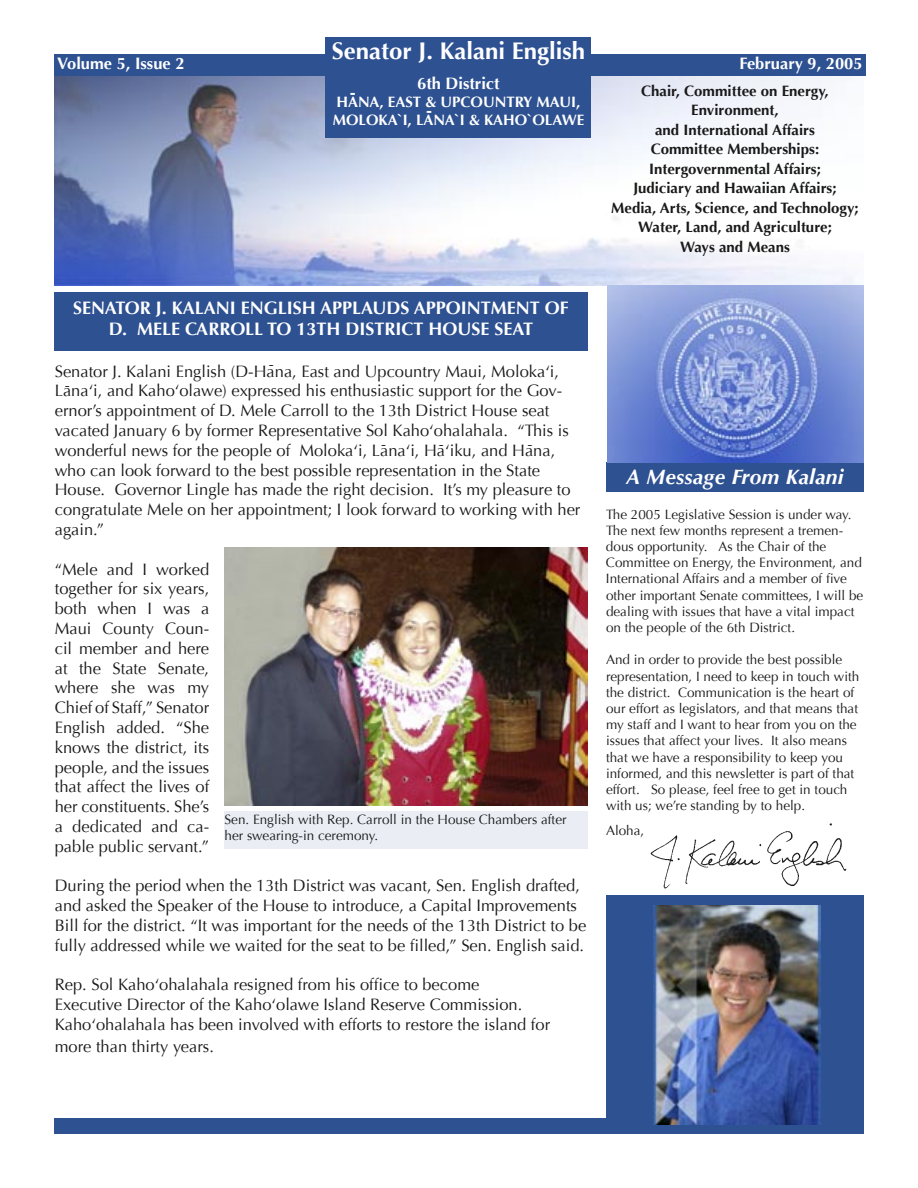
<style>
.page{position:relative;width:918px;height:1188px;background:#fff}
.page>*{position:absolute;margin:0;border:0;box-sizing:border-box;transform-origin:0 0}
.t1{font:700 24px "Optima";color:#fff}
.t2{font:italic 700 21px "Optima";letter-spacing:.01em;color:#fff}
.t3{font:700 18px/21.6px "Optima";color:#fff;text-align:center}
.t4{font:16.5px/19.8px "Optima";color:#191919}
.t5{font:700 16.5px "Optima";color:#fff}
.t6{font:700 15px/19.5px "Optima";color:#191919;text-align:center}
.t7{font:700 15px/18px "Optima";color:#fff}
.t8{font:15px "Optima";color:#191919}
.t9{font:13.5px/16.2px "Optima";color:#191919}
</style>
<div class="page">
<div style="left:606px;top:895px;width:258px;height:225px;background:#2e5191"></div>
<div style="left:606px;top:462px;width:258px;height:30px;background:#2e5191"></div>
<div style="left:54px;top:1119px;width:810px;height:15px;background:#2e5191"></div>
<img style="left:54px;top:76px;width:804px;height:209px">
<div style="left:54px;top:292px;width:534px;height:59px;background:#2e5191"></div>
<img style="left:607px;top:285px;width:257px;height:178px">
<img style="left:653px;top:905px;width:167px;height:220px">
<img style="left:225px;top:548px;width:363px;height:257px">
<div style="left:54px;top:54px;width:812px;height:22px;background:#2e5191"></div>
<div style="left:225px;top:811px;width:363px;height:37px;background:#eaeef4"></div>
<img style="left:650px;top:823px;width:197px;height:66px">
<div style="left:326px;top:37px;width:265px;height:100px;background:#2e5191"></div>
<h1 class="t1" style="left:332px;top:37px;width:255px">Senator J. Kalani English</h1>
<p class="t5" style="left:417px;top:74px;width:84px">6th District</p>
<p class="t7" style="left:333px;top:94px;width:253px">HANA, EAST &amp; UPCOUNTRY MAUI,<br>MOLOKA`I, LANA`I &amp; KAHO`OLAWE</p>
<p class="t5" style="left:57px;top:54px;width:129px">Volume 5, Issue 2</p>
<p class="t5" style="left:740px;top:54px;width:125px">February 9, 2005</p>
<p class="t6" style="left:611px;top:81px;width:249px">Chair, Committee on Energy,<br>Environment,<br>and International Affairs<br>Committee Memberships:<br>Intergovernmental Affairs;<br>Judiciary and Hawaiian Affairs;<br>Media, Arts, Science, and Technology;<br>Water, Land, and Agriculture;<br>Ways and Means</p>
<p class="t3" style="left:350px;top:82px;width:7px">-</p>
<p class="t3" style="left:426px;top:99px;width:7px">-</p>
<p class="t3" style="left:73px;top:297px;width:497px">SENATOR J. KALANI ENGLISH APPLAUDS APPOINTMENT OF<br>D. MELE CARROLL TO 13TH DISTRICT HOUSE SEAT</p>
<p class="t4" style="left:55px;top:361px;width:527px">Senator J. Kalani English (D-Hana, East and Upcountry Maui, Moloka‘i, Lana‘i, and Kaho‘olawe) expressed his enthusiastic support for the Gov&shy;ernor’s appointment of D. Mele Carroll to the 13th District House seat vacated January 6 by former Representative Sol Kaho‘ohalahala. “This is wonderful news for the people of Moloka‘i, Lana‘i, Ha‘iku, and Hana, who can look forward to the best possible representation in the State House. Governor Lingle has made the right decision. It’s my pleasure to congratulate Mele on her appointment; I look forward to working with her again.”</p>
<p class="t4" style="left:55px;top:559px;width:156px;text-align:justify">“Mele and I worked together for six years, both when I was a Maui County Coun&shy;cil member and here at the State Senate, where she was my Chief of Staff,” Senator English added. “She knows the district, its people, and the issues that affect the lives of her constituents. She’s a dedicated and ca&shy;pable public servant.”</p>
<p class="t4" style="left:55px;top:876px;width:533px">During the period when the 13th District was vacant, Sen. English drafted, and asked the Speaker of the House to introduce, a Capital Improvements Bill for the district. “It was important for the needs of the 13th District to be fully addressed while we waited for the seat to be filled,” Sen. English said.</p>
<p class="t4" style="left:55px;top:975px;width:497px">Rep. Sol Kaho‘ohalahala resigned from his office to become<br>Executive Director of the Kaho‘olawe Island Reserve Commission.<br>Kaho‘ohalahala has been involved with efforts to restore the island for</p>
<p class="t4" style="left:55px;top:1036px;width:161px">more than thirty years.</p>
<p class="t8" style="left:269px;top:355px;width:6px">-</p>
<p class="t8" style="left:65px;top:376px;width:6px">-</p>
<p class="t8" style="left:381px;top:435px;width:6px">-</p>
<p class="t8" style="left:439px;top:435px;width:6px">-</p>
<p class="t8" style="left:527px;top:435px;width:6px">-</p>
<p class="t9" style="left:225px;top:811px;width:344px">Sen. English with Rep. Carroll in the House Chambers after her swearing-in ceremony.</p>
<p class="t2" style="left:626px;top:465px;width:219px">A Message From Kalani</p>
<p class="t9" style="left:606px;top:506px;width:259px">The 2005 Legislative Session is under way.<br>The next few months represent a tremen&shy;dous opportunity. As the Chair of the Committee on Energy, the Environment, and International Affairs and a member of five other important Senate committees, I will be dealing with issues that have a vital impact on the people of the 6th District.</p>
<p class="t9" style="left:606px;top:652px;width:255px">And in order to provide the best possible representation, I need to keep in touch with the district. Communication is the heart of our effort as legislators, and that means that my staff and I want to hear from you on the issues that affect your lives. It also means that we have a responsibility to keep you informed, and this newsletter is part of that effort. So please, feel free to get in touch with us; we’re standing by to help.</p>
<p class="t9" style="left:606px;top:823px;width:40px">Aloha,</p>
</div>
